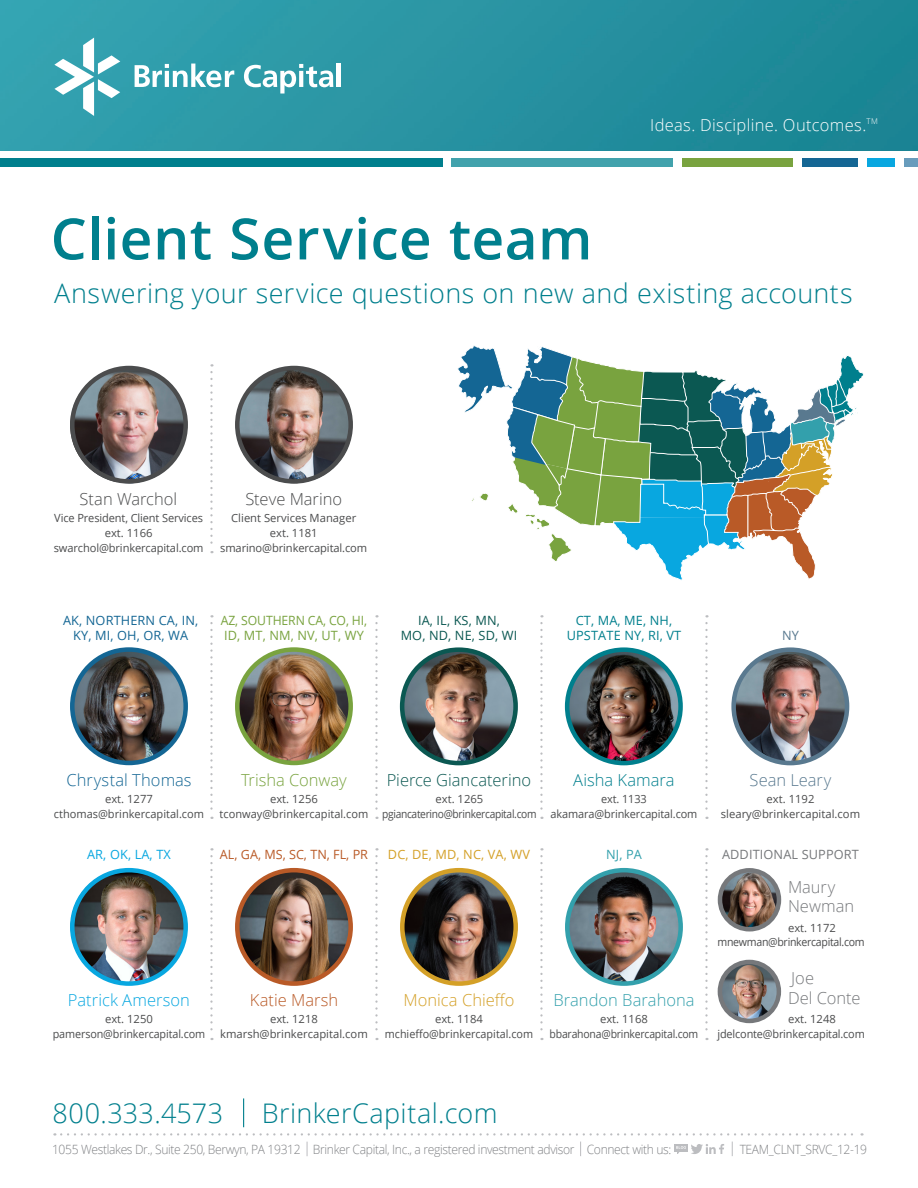
<style>
.page{position:relative;width:918px;height:1188px;background:#fff}
.page>*{position:absolute;margin:0;border:0;box-sizing:border-box;transform-origin:0 0}
.t1{font:600 57px "Open Sans";letter-spacing:.005em;color:#007f8d}
.t2{font:300 27px "Open Sans";letter-spacing:.015em;color:#007f8d}
.t3{font:300 16.5px "Open Sans";letter-spacing:.02em;color:#fff}
.t4{font:300 16.5px "Open Sans";color:#4b4c4d}
.t5{font:300 16.5px/19.5px "Open Sans";color:#76787b}
.t6{font:300 16.5px "Open Sans";color:#0b5852}
.t7{font:300 16.5px "Open Sans";color:#33a0ac}
.t8{font:300 16.5px "Open Sans";letter-spacing:.005em;color:#146694}
.t9{font:300 16.5px "Open Sans";color:#08a7e0}
.t10{font:300 16.5px "Open Sans";color:#d4a027}
.t11{font:300 16.5px "Open Sans";color:#79a33f}
.t12{font:300 16.5px "Open Sans";color:#007f8d}
.t13{font:300 16.5px "Open Sans";color:#b95a27}
.t14{font:300 16.5px "Open Sans";color:#59798f}
.t15{font:300 12.75px "Open Sans";letter-spacing:-.03em;color:#808285;scale:.95 1}
.t16{font:12.75px/14.2px "Open Sans";letter-spacing:-.01em;color:#79a33f;scale:.96 1}
.t17{font:12.75px/14.2px "Open Sans";letter-spacing:.01em;color:#146694;text-align:center}
.t18{font:12.75px/14.2px "Open Sans";letter-spacing:.01em;color:#007f8d;text-align:center}
.t19{font:12.75px/14.2px "Open Sans";letter-spacing:.01em;color:#0b5852;text-align:center}
.t20{font:12.75px "Open Sans";color:#b95a27}
.t21{font:12.75px "Open Sans";letter-spacing:.01em;color:#d4a027}
.t22{font:12.75px "Open Sans";letter-spacing:.01em;color:#76787b}
.t23{font:12.75px "Open Sans";letter-spacing:.01em;color:#08a7e0}
.t24{font:12.75px "Open Sans";color:#33a0ac}
.t25{font:12.75px "Open Sans";color:#59798f}
.t26{font:11.25px/15px "Open Sans";letter-spacing:-.01em;color:#4b4c4d;text-align:center}
.t27{font:11.25px/15px "Open Sans";letter-spacing:-.03em;color:#4b4c4d;text-align:center}
.t28{font:11.25px "Open Sans";letter-spacing:-.01em;color:#4b4c4d;scale:.94 1}
.t29{font:300 7.8px "Open Sans";color:#fff}
</style>
<div class="page">
<img style="left:0;top:0;width:918px;height:151px">
<svg style="left:135px;top:64px;width:99px;height:23px"></svg>
<svg style="left:244px;top:64px;width:89px;height:30px"></svg>
<div style="left:336px;top:64px;width:5px;height:23px;background:#fff"></div>
<svg style="left:54px;top:38px;width:66px;height:78px"></svg>
<div style="left:452px;top:159px;width:221px;height:8px;background:#41a2ac"></div>
<div style="left:682px;top:159px;width:111px;height:8px;background:#79a33f"></div>
<div style="left:802px;top:159px;width:56px;height:8px;background:#146694"></div>
<div style="left:867px;top:159px;width:28px;height:8px;background:#08a7e0"></div>
<div style="left:0;top:159px;width:442px;height:8px;background:#007f8d"></div>
<div style="left:904px;top:159px;width:14px;height:8px;background:#689cbc"></div>
<img style="left:70px;top:367px;width:117px;height:116px;border-radius:58px">
<img style="left:236px;top:367px;width:116px;height:116px;border-radius:58px">
<svg style="left:458px;top:345px;width:406px;height:235px"></svg>
<img style="left:71px;top:648px;width:116px;height:116px;border-radius:58px">
<img style="left:402px;top:648px;width:116px;height:116px;border-radius:58px">
<img style="left:732px;top:648px;width:116px;height:116px;border-radius:58px">
<img style="left:236px;top:648px;width:116px;height:116px;border-radius:58px">
<img style="left:71px;top:869px;width:116px;height:116px;border-radius:58px">
<img style="left:566px;top:648px;width:116px;height:116px;border-radius:58px">
<img style="left:566px;top:869px;width:116px;height:116px;border-radius:58px">
<img style="left:401px;top:869px;width:116px;height:116px;border-radius:58px">
<img style="left:236px;top:869px;width:116px;height:116px;border-radius:58px">
<img style="left:720px;top:870px;width:60px;height:60px;border-radius:30px">
<img style="left:719px;top:961px;width:60px;height:61px;border-radius:30px">
<svg style="left:61px;top:1133px;width:802px;height:3px"></svg>
<svg style="left:243px;top:1098px;width:1px;height:29px"></svg>
<div style="left:674px;top:1144px;width:14px;height:8px;background:#bcbdc0"></div>
<svg style="left:676px;top:1144px;width:48px;height:10px"></svg>
<svg style="left:307px;top:1142px;width:1px;height:14px"></svg>
<svg style="left:580px;top:1142px;width:1px;height:14px"></svg>
<svg style="left:732px;top:1142px;width:1px;height:14px"></svg>
<svg style="left:210px;top:623px;width:3px;height:196px"></svg>
<svg style="left:375px;top:623px;width:3px;height:196px"></svg>
<svg style="left:540px;top:623px;width:3px;height:196px"></svg>
<svg style="left:705px;top:623px;width:3px;height:196px"></svg>
<svg style="left:210px;top:856px;width:3px;height:184px"></svg>
<svg style="left:375px;top:856px;width:3px;height:184px"></svg>
<svg style="left:540px;top:856px;width:3px;height:184px"></svg>
<svg style="left:705px;top:856px;width:3px;height:184px"></svg>
<div style="left:70px;top:647px;width:118px;height:118px;border:4px solid #146694;border-radius:50%"></div>
<div style="left:235px;top:647px;width:118px;height:118px;border:4px solid #79a33f;border-radius:50%"></div>
<div style="left:400px;top:647px;width:118px;height:118px;border:4px solid #0b5852;border-radius:50%"></div>
<div style="left:565px;top:647px;width:118px;height:118px;border:4px solid #007f8d;border-radius:50%"></div>
<div style="left:731px;top:647px;width:118px;height:118px;border:4px solid #59798f;border-radius:50%"></div>
<div style="left:70px;top:868px;width:118px;height:118px;border:4px solid #08a7e0;border-radius:50%"></div>
<div style="left:235px;top:868px;width:118px;height:118px;border:4px solid #b95a27;border-radius:50%"></div>
<div style="left:400px;top:868px;width:118px;height:118px;border:4px solid #d4a027;border-radius:50%"></div>
<div style="left:565px;top:868px;width:118px;height:118px;border:4px solid #33a0ac;border-radius:50%"></div>
<div style="left:718px;top:868px;width:63px;height:64px;border:4px solid #76787b;border-radius:50%"></div>
<div style="left:718px;top:960px;width:63px;height:63px;border:4px solid #76787b;border-radius:50%"></div>
<div style="left:70px;top:366px;width:118px;height:118px;border:4px solid #4b4c4d;border-radius:50%"></div>
<div style="left:235px;top:366px;width:118px;height:118px;border:4px solid #4b4c4d;border-radius:50%"></div>
<svg style="left:210px;top:364px;width:3px;height:189px"></svg>
<p class="t3" style="left:650px;top:114px;width:218px">Ideas. Discipline. Outcomes.</p>
<p class="t29" style="left:867px;top:115px;width:13px">TM</p>
<p class="t1" style="left:51px;top:200px;width:543px">Client Service team</p>
<p class="t2" style="left:54px;top:274px;width:800px">Answering your service questions on new and existing accounts</p>
<p class="t4" style="left:80px;top:488px;width:99px">Stan Warchol</p>
<p class="t4" style="left:245px;top:488px;width:98px">Steve Marino</p>
<p class="t26" style="left:54px;top:510px;width:150px">Vice President, Client Services</p>
<p class="t26" style="left:54px;top:525px;width:151px">ext. 1166 swarchol@brinkercapital.com</p>
<p class="t26" style="left:231px;top:510px;width:127px">Client Services Manager</p>
<p class="t26" style="left:220px;top:525px;width:149px">ext. 1181 smarino@brinkercapital.com</p>
<p class="t17" style="left:63px;top:613px;width:137px">AK, NORTHERN CA, IN,<br>KY, MI, OH, OR, WA</p>
<p class="t16" style="left:221px;top:613px;width:154px">AZ, SOUTHERN CA, CO, HI,<br>ID, MT, NM, NV, UT, WY</p>
<p class="t19" style="left:401px;top:613px;width:118px">IA, IL, KS, MN,<br>MO, ND, NE, SD, WI</p>
<p class="t18" style="left:567px;top:613px;width:116px">CT, MA, ME, NH,<br>UPSTATE NY, RI, VT</p>
<p class="t25" style="left:782px;top:626px;width:18px">NY</p>
<p class="t8" style="left:66px;top:768px;width:127px">Chrystal Thomas</p>
<p class="t6" style="left:387px;top:768px;width:146px">Pierce Giancaterino</p>
<p class="t27" style="left:382px;top:791px;width:156px">ext. 1265 pgiancaterino@brinkercapital.com</p>
<p class="t11" style="left:241px;top:768px;width:107px">Trisha Conway</p>
<p class="t26" style="left:220px;top:791px;width:150px">ext. 1256 tconway@brinkercapital.com</p>
<p class="t26" style="left:54px;top:791px;width:152px">ext. 1277 cthomas@brinkercapital.com</p>
<p class="t12" style="left:573px;top:768px;width:103px">Aisha Kamara</p>
<p class="t26" style="left:551px;top:791px;width:148px">ext. 1133 akamara@brinkercapital.com</p>
<p class="t14" style="left:750px;top:768px;width:83px">Sean Leary</p>
<p class="t26" style="left:721px;top:791px;width:141px">ext. 1192 sleary@brinkercapital.com</p>
<p class="t23" style="left:87px;top:846px;width:85px">AR, OK, LA, TX</p>
<p class="t9" style="left:68px;top:989px;width:124px">Patrick Amerson</p>
<p class="t26" style="left:53px;top:1011px;width:154px">ext. 1250 pamerson@brinkercapital.com</p>
<p class="t20" style="left:220px;top:846px;width:150px">AL, GA, MS, SC, TN, FL, PR</p>
<p class="t22" style="left:722px;top:846px;width:139px">ADDITIONAL SUPPORT</p>
<p class="t21" style="left:388px;top:846px;width:144px">DC, DE, MD, NC, VA, WV</p>
<p class="t24" style="left:606px;top:846px;width:37px">NJ, PA</p>
<p class="t13" style="left:250px;top:989px;width:90px">Katie Marsh</p>
<p class="t26" style="left:220px;top:1011px;width:149px">ext. 1218 kmarsh@brinkercapital.com</p>
<p class="t10" style="left:404px;top:989px;width:112px">Monica Chieffo</p>
<p class="t26" style="left:385px;top:1011px;width:150px">ext. 1184 mchieffo@brinkercapital.com</p>
<p class="t7" style="left:553px;top:989px;width:143px">Brandon Barahona</p>
<p class="t26" style="left:550px;top:1011px;width:150px">ext. 1168 bbarahona@brinkercapital.com</p>
<p class="t5" style="left:788px;top:876px;width:68px">Maury<br>Newman</p>
<p class="t26" style="left:788px;top:920px;width:49px">ext. 1172</p>
<p class="t28" style="left:718px;top:934px;width:158px">mnewman@brinkercapital.com</p>
<p class="t5" style="left:788px;top:968px;width:74px">Joe<br>Del Conte</p>
<p class="t26" style="left:788px;top:1012px;width:49px">ext. 1248</p>
<p class="t26" style="left:718px;top:1026px;width:149px">jdelconte@brinkercapital.com</p>
<p class="t2" style="left:52px;top:1094px;width:172px">800.333.4573</p>
<p class="t2" style="left:262px;top:1094px;width:237px">BrinkerCapital.com</p>
<p class="t15" style="left:52px;top:1140px;width:653px">1055 Westlakes Dr., Suite 250, Berwyn, PA 19312 Brinker Capital, Inc., a registered investment advisor Connect with us:</p>
<p class="t15" style="left:740px;top:1140px;width:136px">TEAM_CLNT_SRVC_12-19</p>
</div>
